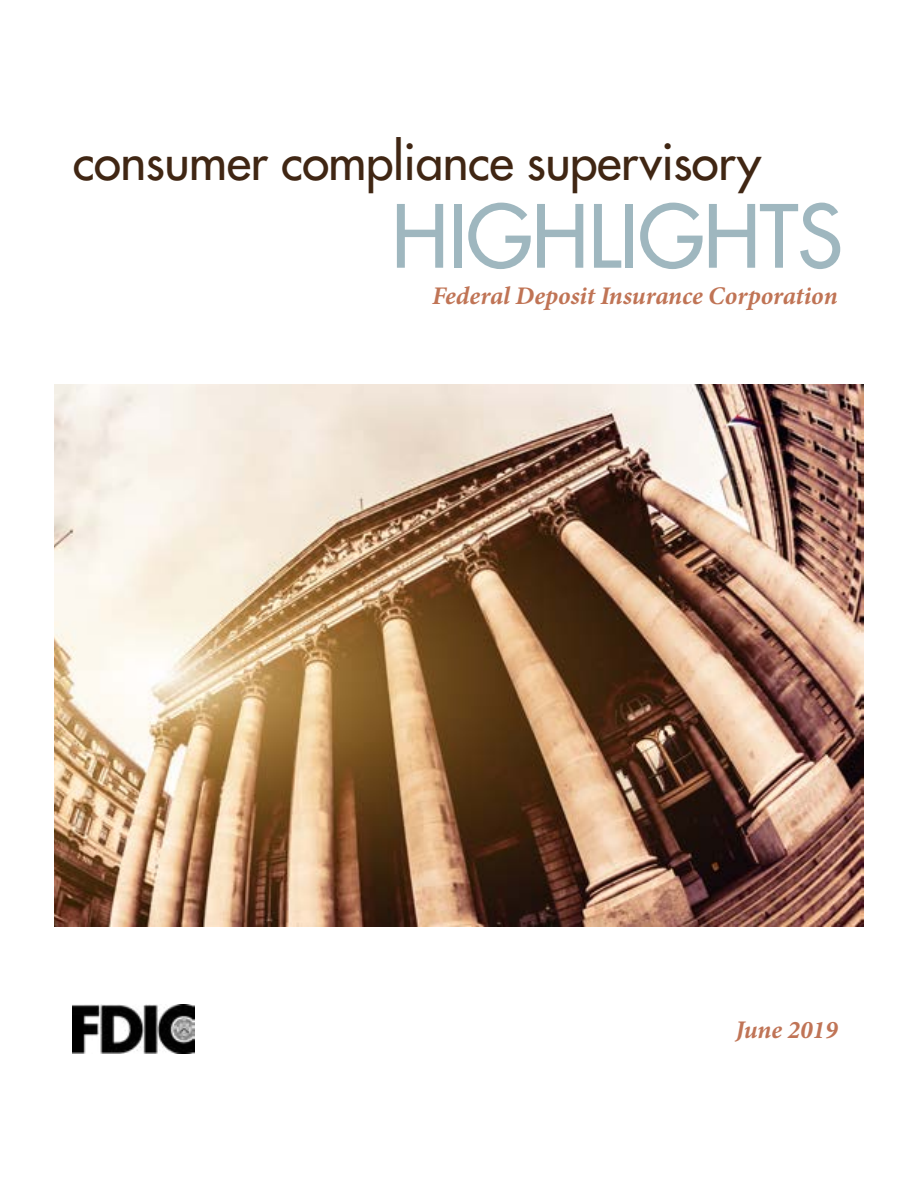
<style>
.page{position:relative;width:918px;height:1188px;background:#fff}
.page>*{position:absolute;margin:0;border:0;box-sizing:border-box;transform-origin:0 0}
.t1{font:500 84.6px "Futura Std";letter-spacing:-.01em;color:#9fb7bf}
.t2{font:500 49.5px "Futura Std";letter-spacing:-.01em;color:#402613}
.t3{font:italic 700 25.35px "Minion Pro";letter-spacing:-.005em;color:#c07455}
.t4{font:italic 700 25.35px "Minion Pro";letter-spacing:-.005em;color:#c07456}
</style>
<div class="page">
<img style="left:54px;top:384px;width:810px;height:543px">
<img style="left:73px;top:1004px;width:122px;height:50px">
<p class="t2" style="left:73px;top:131px;width:690px">consumer compliance supervisory</p>
<p class="t1" style="left:391px;top:184px;width:453px">HIGHLIGHTS</p>
<p class="t3" style="left:432px;top:277px;width:407px">Federal Deposit Insurance Corporation</p>
<p class="t4" style="left:735px;top:1012px;width:104px">June 2019</p>
</div>
